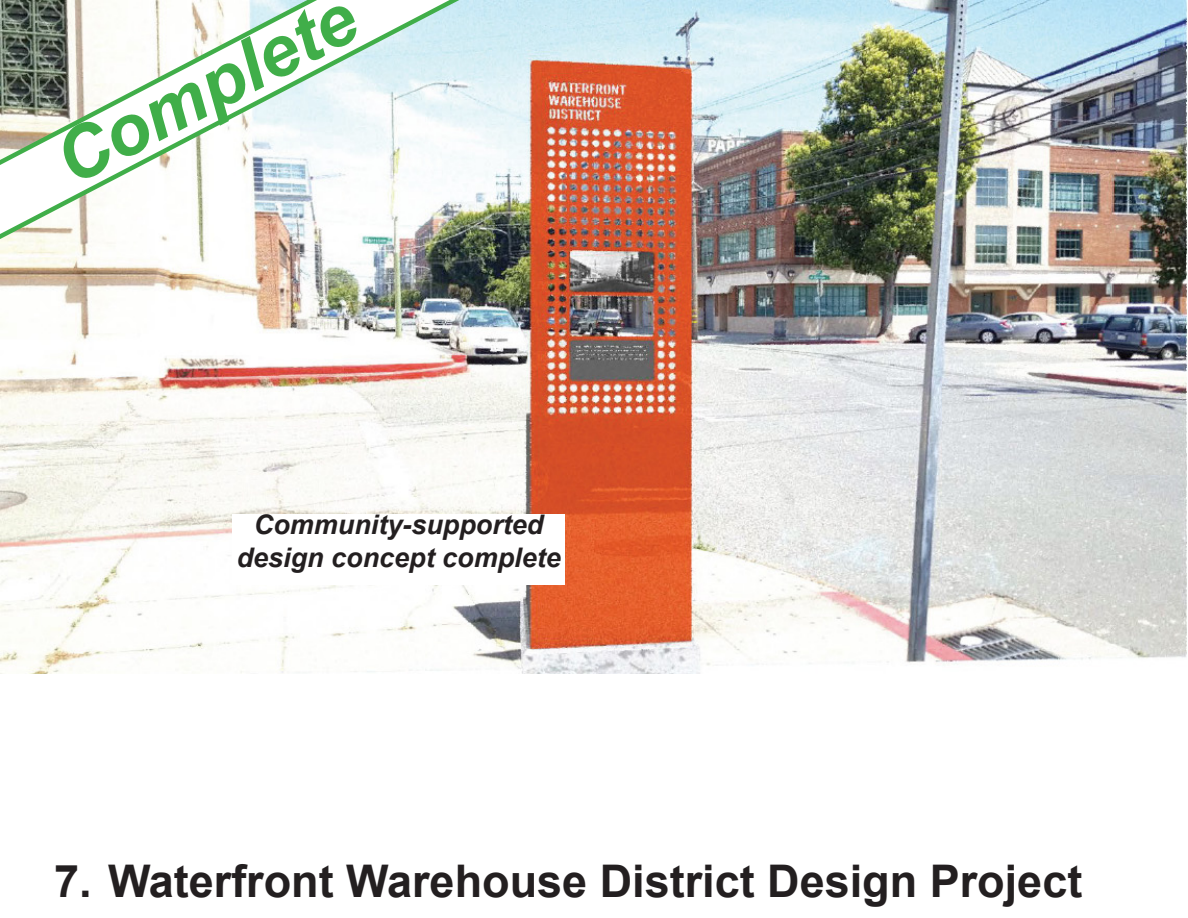
<style>
.page{position:relative;width:1188px;height:918px;background:#fff}
.page>*{position:absolute;margin:0;border:0;box-sizing:border-box;transform-origin:0 0}
.t1{font:italic 700 72px "Arial";color:#40ae49}
.t2{font:700 45px "Arial";color:#231f20}
.t3{font:italic 700 27px/32.4px "Arial";color:#231f20;text-align:center}
</style>
<div class="page">
<img style="left:0;top:0;width:1186px;height:674px">
<img style="left:0;top:0;width:495px;height:266px">
<div style="left:232px;top:515px;width:333px;height:70px;background:#fff"></div>
<p class="t1" style="left:38px;top:120px;width:330px;rotate:-27deg">Complete</p>
<p class="t3" style="left:237px;top:510px;width:326px">Community-supported design concept complete</p>
<p class="t2" style="left:54px;top:851px;width:1030px">7. Waterfront Warehouse District Design Project</p>
</div>
